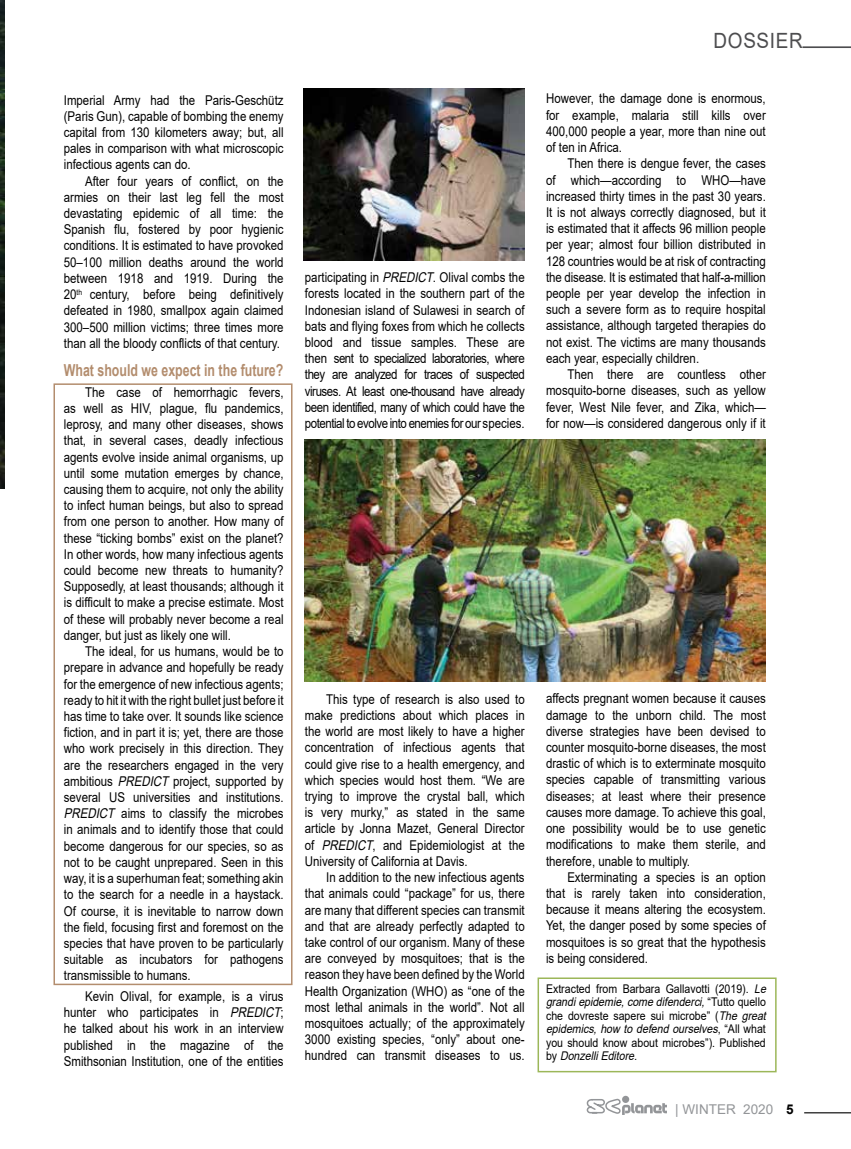
<style>
.page{position:relative;width:851px;height:1149px;background:#fff}
.page>*{position:absolute;margin:0;border:0;box-sizing:border-box;transform-origin:0 0}
.t1{font:21px "Arial";letter-spacing:.035em;color:#4d4d4f;scale:.9 1}
.t2{font:700 16.5px "Arial";color:#b38d6e;scale:.75 1}
.t3{font:13.5px/16.2px "Arial";color:#000;text-align:justify;scale:.85 1}
.t4{font:13.5px "Arial";color:#939598}
.t5{font:700 13.5px "Arial";color:#000}
.t6{font:12px/13.5px "Arial";color:#000;scale:.88 1}
.s1{font-style:italic}
</style>
<div class="page">
<svg style="left:586px;top:1098px;width:80px;height:16px"></svg>
<div style="left:622px;top:1095px;width:7px;height:7px;background:#939598;border-radius:50%"></div>
<img style="left:0;top:0;width:4px;height:488px">
<hr style="left:802px;top:46px;width:48px;height:2px;background:#4d4d4f">
<hr style="left:804px;top:1111px;width:46px;height:1px;background:#000">
<div style="left:537px;top:977px;width:239px;height:94px;border:2px solid #9cb759"></div>
<img style="left:305px;top:439px;width:460px;height:242px">
<img style="left:303px;top:89px;width:221px;height:172px">
<div style="left:53px;top:383px;width:239px;height:601px;border:2px solid #b38d6e"></div>
<p class="t3" style="left:64px;top:92px;width:260px">Imperial Army had the Paris-Geschütz (Paris Gun), capable of bombing the enemy capital from 130 kilometers away; but, all pales in comparison with what microscopic infectious agents can do.</p>
<p class="t3" style="left:64px;top:173px;width:260px;text-indent:21px">After four years of conflict, on the armies on their last leg fell the most devastating epidemic of all time: the Spanish flu, fostered by poor hygienic conditions. It is estimated to have provoked 50–100 million deaths around the world between 1918 and 1919. During the 20<sup>th</sup> century, before being definitively defeated in 1980, smallpox again claimed 300–500 million victims; three times more than all the bloody conflicts of that century.</p>
<p class="t2" style="left:64px;top:359px;width:294px">What should we expect in the future?</p>
<p class="t3" style="left:64px;top:383px;width:260px;text-indent:21px">The case of hemorrhagic fevers, as well as HIV, plague, flu pandemics, leprosy, and many other diseases, shows that, in several cases, deadly infectious agents evolve inside animal organisms, up until some mutation emerges by chance, causing them to acquire, not only the ability to infect human beings, but also to spread from one person to another. How many of these “ticking bombs” exist on the planet?<br>In other words, how many infectious agents could become new threats to humanity?<br>Supposedly, at least thousands; although it is difficult to make a precise estimate. Most of these will probably never become a real danger, but just as likely one will.</p>
<p class="t3" style="left:64px;top:643px;width:260px;text-indent:21px">The ideal, for us humans, would be to prepare in advance and hopefully be ready for the emergence of new infectious agents; ready to hit it with the right bullet just before it has time to take over. It sounds like science fiction, and in part it is; yet, there are those who work precisely in this direction. They are the researchers engaged in the very ambitious <span class="s1">PREDICT</span> project, supported by several US universities and institutions.<br><span class="s1">PREDICT</span> aims to classify the microbes in animals and to identify those that could become dangerous for our species, so as not to be caught unprepared. Seen in this way, it is a superhuman feat; something akin to the search for a needle in a haystack.<br>Of course, it is inevitable to narrow down the field, focusing first and foremost on the species that have proven to be particularly suitable as incubators for pathogens transmissible to humans.</p>
<p class="t3" style="left:64px;top:987px;width:260px;text-indent:21px">Kevin Olival, for example, is a virus hunter who participates in <span class="s1">PREDICT</span>; he talked about his work in an interview published in the magazine of the Smithsonian Institution, one of the entities</p>
<p class="t3" style="left:305px;top:269px;width:260px">participating in <span class="s1">PREDICT</span>. Olival combs the forests located in the southern part of the Indonesian island of Sulawesi in search of bats and flying foxes from which he collects blood and tissue samples. These are then sent to specialized laboratories, where they are analyzed for traces of suspected viruses. At least one-thousand have already been identified, many of which could have the potential to evolve into enemies for our species.</p>
<h1 class="t1" style="left:713px;top:26px;width:100px">DOSSIER</h1>
<p class="t3" style="left:546px;top:90px;width:260px">However, the damage done is enormous, for example, malaria still kills over 400,000 people a year, more than nine out of ten in Africa.</p>
<p class="t3" style="left:546px;top:155px;width:260px;text-indent:21px">Then there is dengue fever, the cases of which—according to WHO—have increased thirty times in the past 30 years.<br>It is not always correctly diagnosed, but it is estimated that it affects 96 million people per year; almost four billion distributed in 128 countries would be at risk of contracting the disease. It is estimated that half-a-million people per year develop the infection in such a severe form as to require hospital assistance, although targeted therapies do not exist. The victims are many thousands each year, especially children.</p>
<p class="t3" style="left:546px;top:366px;width:260px;text-indent:21px">Then there are countless other mosquito-borne diseases, such as yellow fever, West Nile fever, and Zika, which— for now—is considered dangerous only if it</p>
<p class="t3" style="left:305px;top:690px;width:260px;text-indent:21px">This type of research is also used to make predictions about which places in the world are most likely to have a higher concentration of infectious agents that could give rise to a health emergency, and which species would host them. “We are trying to improve the crystal ball, which is very murky,” as stated in the same article by Jonna Mazet, General Director of <span class="s1">PREDICT</span>, and Epidemiologist at the University of California at Davis.</p>
<p class="t3" style="left:305px;top:868px;width:260px;text-indent:21px">In addition to the new infectious agents that animals could “package” for us, there are many that different species can transmit and that are already perfectly adapted to take control of our organism. Many of these are conveyed by mosquitoes; that is the reason they have been defined by the World Health Organization (WHO) as “one of the most lethal animals in the world”. Not all mosquitoes actually; of the approximately 3000 existing species, “only” about one&shy;hundred can transmit diseases to us.</p>
<p class="t3" style="left:546px;top:690px;width:260px">affects pregnant women because it causes damage to the unborn child. The most diverse strategies have been devised to counter mosquito-borne diseases, the most drastic of which is to exterminate mosquito species capable of transmitting various diseases; at least where their presence causes more damage. To achieve this goal, one possibility would be to use genetic modifications to make them sterile, and therefore, unable to multiply.</p>
<p class="t3" style="left:546px;top:868px;width:260px;text-indent:21px">Exterminating a species is an option that is rarely taken into consideration, because it means altering the ecosystem.<br>Yet, the danger posed by some species of mosquitoes is so great that the hypothesis is being considered.</p>
<p class="t6" style="left:546px;top:981px;width:255px">Extracted from Barbara Gallavotti (2019). <span class="s1">Le grandiepidemie,comedifenderci,</span>“ T u t t o q u e l l o che dovreste sapere sui microbe” (<span class="s1">The great epidemics, how to defend ourselves</span>, “ A l l w h a t you should know about microbes”). Published b y <span class="s1">DonzelliEditore.</span></p>
<p class="t4" style="left:675px;top:1099px;width:100px">| WINTER 2020</p>
<p class="t5" style="left:785px;top:1099px;width:9px">5</p>
</div>
